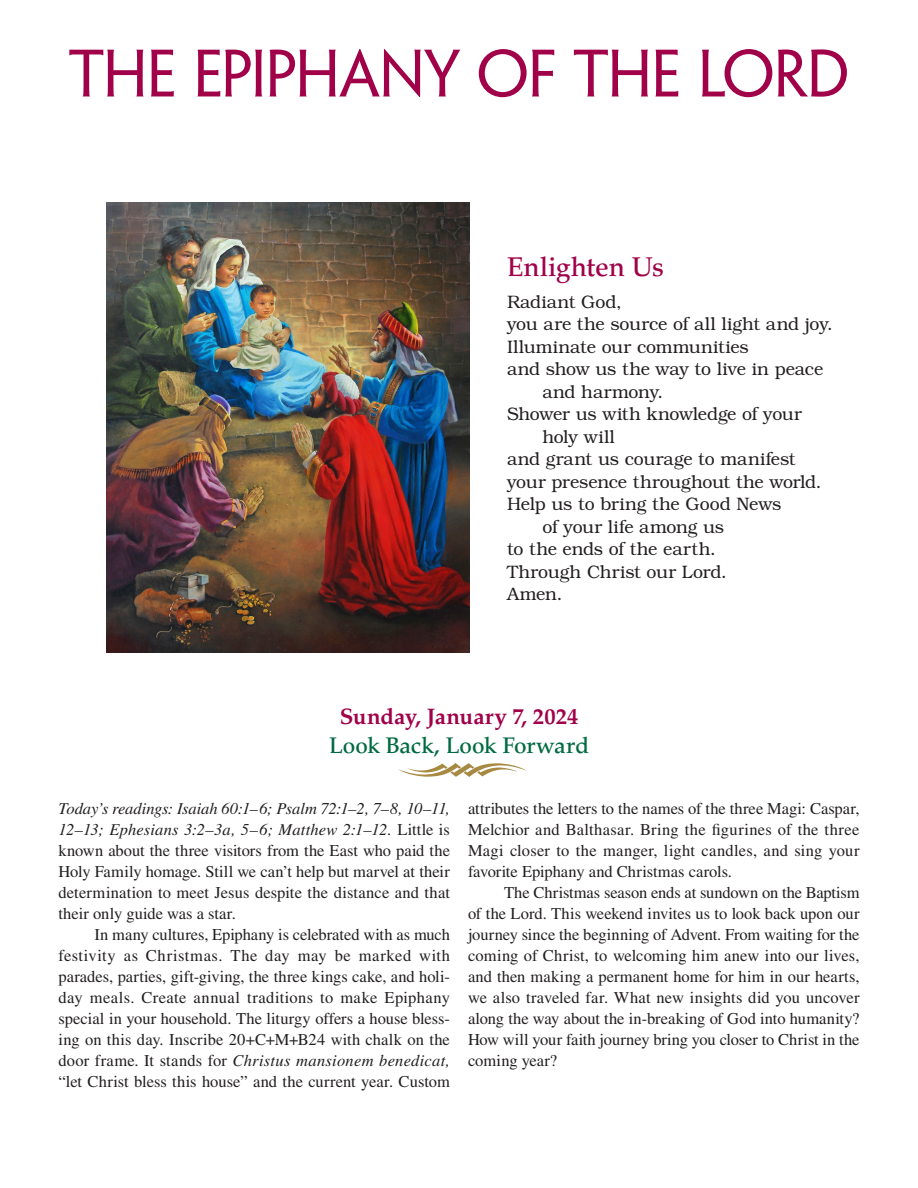
<style>
.page{position:relative;width:918px;height:1188px;background:#fff}
.page>*{position:absolute;margin:0;border:0;box-sizing:border-box;transform-origin:0 0}
.week__CHRSMS{font:60px "Penumbra Flare Std";letter-spacing:-.025em;color:#a00149}
.prayer_h1__CHRSMS{font:500 27px "Palatino LT Std";letter-spacing:-.01em;color:#a00149}
.h1__front_CHRSMS{font:700 22.5px "Palatino LT Std";color:#a00149}
.h2__front_ADVNT__CH{font:500 22.5px "Palatino LT Std";letter-spacing:-.005em;color:#026a43}
.prayer__front{font:300 18px/22.5px "Bookman Std";letter-spacing:-.005em;color:#231f20}
.para__indentfront{font:16.5px/21px "Times LT Std";color:#231f20;text-align:justify}
.para__front{font:16.5px/21px "Times LT Std";letter-spacing:.005em;color:#231f20;text-align:justify}
.s1{font-style:italic}
</style>
<div class="page">
<svg style="left:398px;top:763px;width:128px;height:14px"></svg>
<img style="left:106px;top:202px;width:364px;height:450px">
<p class="week__CHRSMS" style="left:69px;top:38px;width:782px">THE EPIPHANY OF THE LORD</p>
<p class="prayer_h1__CHRSMS" style="left:507px;top:251px;width:159px">Enlighten Us</p>
<p class="prayer__front" style="left:507px;top:290px;width:116px">Radiant God,</p>
<p class="prayer__front" style="left:507px;top:313px;width:327px">you are the source of all light and joy.</p>
<p class="prayer__front" style="left:507px;top:335px;width:243px">Illuminate our communities</p>
<p class="prayer__front" style="left:542px;top:358px;width:282px;text-indent:-35px">and show us the way to live in peace and harmony.</p>
<p class="prayer__front" style="left:542px;top:403px;width:261px;text-indent:-35px">Shower us with knowledge of your holy will</p>
<p class="prayer__front" style="left:507px;top:448px;width:290px">and grant us courage to manifest</p>
<p class="prayer__front" style="left:507px;top:470px;width:316px">your presence throughout the world.</p>
<p class="prayer__front" style="left:542px;top:493px;width:241px;text-indent:-35px">Help us to bring the Good News of your life among us</p>
<p class="prayer__front" style="left:507px;top:538px;width:210px">to the ends of the earth.</p>
<p class="prayer__front" style="left:507px;top:560px;width:221px">Through Christ our Lord.</p>
<p class="prayer__front" style="left:507px;top:583px;width:57px">Amen.</p>
<p class="h1__front_CHRSMS" style="left:340px;top:704px;width:240px">Sunday, January 7, 2024</p>
<p class="h2__front_ADVNT__CH" style="left:329px;top:732px;width:261px">Look Back, Look Forward</p>
<p class="para__front" style="left:58px;top:798px;width:393px"><span class="s1">Today’s readings: Isaiah 60:1–6; Psalm 72:1–2, 7–8, 10–11, 12–13; Ephesians 3:2–3a, 5–6; Matthew 2:1–12.</span> Little is known about the three visitors from the East who paid the Holy Family homage. Still we can’t help but marvel at their determination to meet Jesus despite the distance and that their only guide was a star.</p>
<p class="para__indentfront" style="left:58px;top:924px;width:393px;text-indent:36px">In many cultures, Epiphany is celebrated with as much festivity as Christmas. The day may be marked with parades, parties, gift-giving, the three kings cake, and holi&shy;day meals. Create annual traditions to make Epiphany special in your household. The liturgy offers a house bless&shy;ing on this day. Inscribe 20+C+M+B24 with chalk on the door frame. It stands for <span class="s1">Christus mansionem benedicat, </span>“let Christ bless this house” and the current year. Custom</p>
<p class="para__indentfront" style="left:468px;top:798px;width:393px">attributes the letters to the names of the three Magi: Caspar, Melchior and Balthasar. Bring the figurines of the three Magi closer to the manger, light candles, and sing your favorite Epiphany and Christmas carols.</p>
<p class="para__indentfront" style="left:468px;top:882px;width:393px;text-indent:36px">The Christmas season ends at sundown on the Baptism of the Lord. This weekend invites us to look back upon our journey since the beginning of Advent. From waiting for the coming of Christ, to welcoming him anew into our lives, and then making a permanent home for him in our hearts, we also traveled far. What new insights did you uncover along the way about the in-breaking of God into humanity?<br>How will your faith journey bring you closer to Christ in the coming year?</p>
</div>
